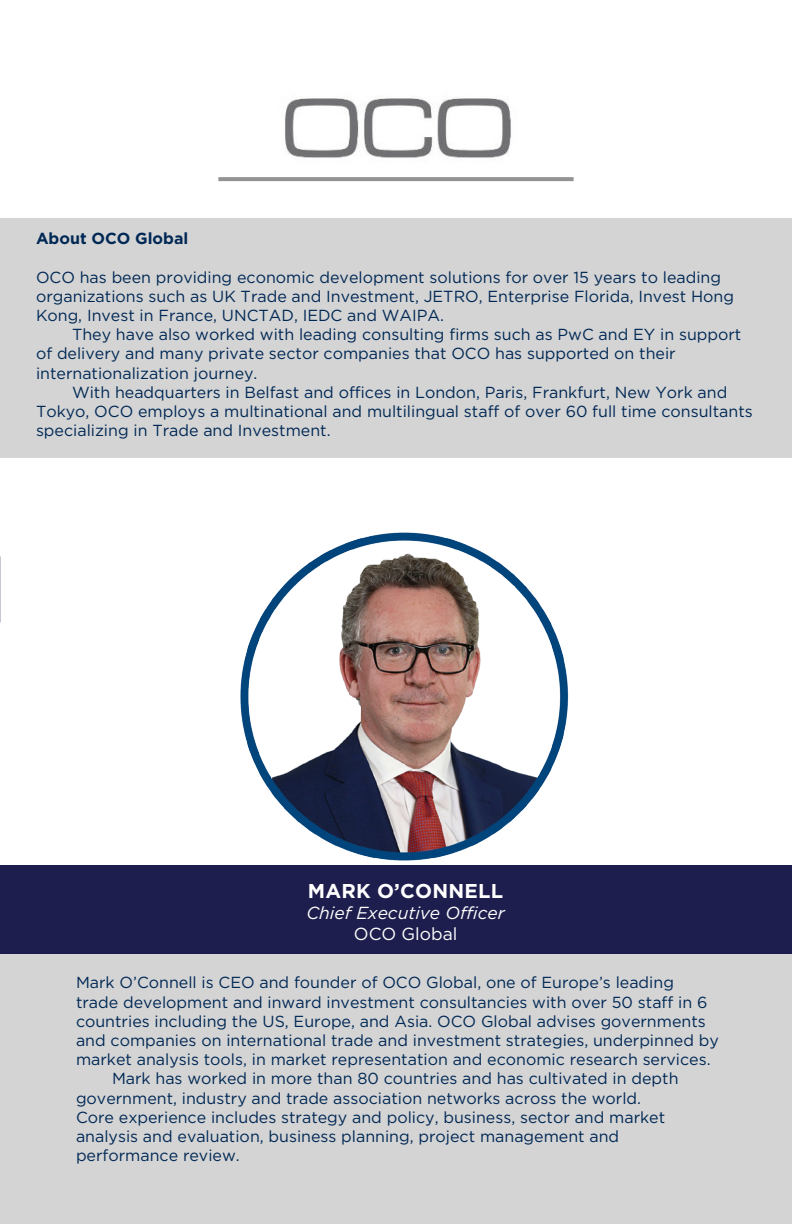
<style>
.page{position:relative;width:792px;height:1224px;background:#fff}
.page>*{position:absolute;margin:0;border:0;box-sizing:border-box;transform-origin:0 0}
.t1{font:700 20px "Gotham";letter-spacing:.015em;color:#fff}
.t2{font:italic 17.4px/21px "Gotham";color:#fff;text-align:center}
.t3{font:16px/19.2px "Gotham";color:#002855}
.t4{font:700 16px "Gotham";color:#002855}
.s1{font-style:normal}
</style>
<div class="page">
<div style="left:0;top:867px;width:792px;height:357px;background:#d4d4d4"></div>
<div style="left:0;top:218px;width:792px;height:240px;background:#d4d4d4"></div>
<div style="left:0;top:866px;width:792px;height:88px;background:#1d1e4d"></div>
<img style="left:238px;top:532px;width:336px;height:334px">
<img style="left:285px;top:98px;width:226px;height:60px">
<svg style="left:218px;top:177px;width:356px;height:4px"></svg>
<p class="t4" style="left:36px;top:228px;width:154px">About OCO Global</p>
<p class="t3" style="left:36px;top:267px;width:700px">OCO has been providing economic development solutions for over 15 years to leading organizations such as UK Trade and Investment, JETRO, Enterprise Florida, Invest Hong<br>Kong, Invest in France, UNCTAD, IEDC and WAIPA.</p>
<p class="t3" style="left:36px;top:325px;width:707px;text-indent:36px">They have also worked with leading consulting firms such as PwC and EY in support of delivery and many private sector companies that OCO has supported on their internationalization journey.</p>
<p class="t3" style="left:36px;top:382px;width:718px;text-indent:36px">With headquarters in Belfast and offices in London, Paris, Frankfurt, New York and<br>Tokyo, OCO employs a multinational and multilingual staff of over 60 full time consultants specializing in Trade and Investment.</p>
<p class="t1" style="left:308px;top:878px;width:197px">MARK O’CONNELL</p>
<p class="t2" style="left:306px;top:902px;width:200px">Chief Executive Officer<br><span class="s1">OCO Global</span></p>
<p class="t3" style="left:76px;top:973px;width:644px">Mark O’Connell is CEO and founder of OCO Global, one of Europe’s leading trade development and inward investment consultancies with over 50 staff in 6 countries including the US, Europe, and Asia. OCO Global advises governments and companies on international trade and investment strategies, underpinned by market analysis tools, in market representation and economic research services.</p>
<p class="t3" style="left:76px;top:1069px;width:604px;text-indent:36px">Mark has worked in more than 80 countries and has cultivated in depth government, industry and trade association networks across the world.</p>
<p class="t3" style="left:76px;top:1107px;width:591px">Core experience includes strategy and policy, business, sector and market analysis and evaluation, business planning, project management and performance review.</p>
</div>
